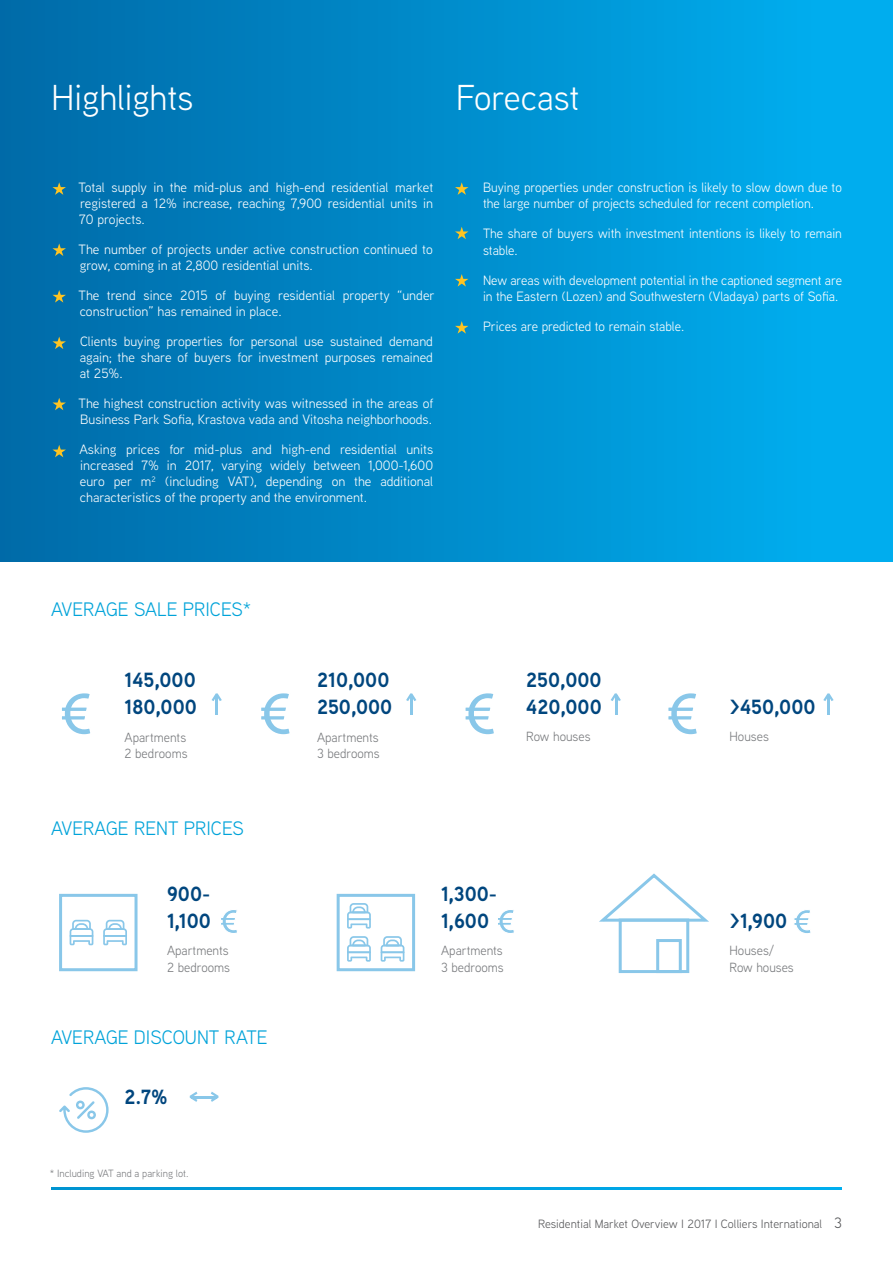
<style>
.page{position:relative;width:893px;height:1263px;background:#fff}
.page>*{position:absolute;margin:0;border:0;box-sizing:border-box;transform-origin:0 0}
.t1{font:36px "Aaux Next";color:#fff}
.t2{font:700 20.55px/27px "Aaux Next";color:#00467e}
.t3{font:19.5px "Aaux Next";color:#00a3d9}
.t4{font:13.5px/16.2px "Aaux Next";color:#fff}
.t5{font:13.2px/17px "Aaux Next";color:#787a7d}
.t6{font:12px "Aaux Next";color:#57585a}
.t7{font:10.5px "Aaux Next";color:#787a7d}
.s1{font-size:15px}
</style>
<div class="page">
<svg style="left:51px;top:1187px;width:791px;height:3px;background:#00a0de"></svg>
<div style="left:0;top:0;width:893px;height:561px;background:linear-gradient(to right,#0069a7,#00b1f2)"></div>
<svg style="left:52px;top:445px;width:14px;height:12px"></svg>
<svg style="left:599px;top:873px;width:110px;height:50px"></svg>
<svg style="left:455px;top:321px;width:13px;height:13px"></svg>
<hr style="left:410px;top:695px;width:3px;height:19px;background:#89c7e9">
<svg style="left:212px;top:693px;width:10px;height:21px"></svg>
<svg style="left:406px;top:693px;width:10px;height:8px"></svg>
<svg style="left:611px;top:693px;width:10px;height:21px"></svg>
<svg style="left:823px;top:693px;width:11px;height:21px"></svg>
<svg style="left:221px;top:910px;width:16px;height:23px"></svg>
<svg style="left:498px;top:910px;width:16px;height:23px"></svg>
<svg style="left:794px;top:910px;width:17px;height:23px"></svg>
<div style="left:656px;top:939px;width:26px;height:34px;border:3px solid #89c7e9"></div>
<div style="left:619px;top:918px;width:70px;height:55px;border:3px solid #89c7e9"></div>
<hr style="left:191px;top:1096px;width:26px;height:2px;background:#89c7e9">
<svg style="left:190px;top:1091px;width:7px;height:11px"></svg>
<svg style="left:211px;top:1092px;width:7px;height:10px"></svg>
<svg style="left:455px;top:182px;width:13px;height:13px"></svg>
<svg style="left:455px;top:227px;width:13px;height:12px"></svg>
<svg style="left:455px;top:274px;width:13px;height:13px"></svg>
<svg style="left:52px;top:182px;width:14px;height:13px"></svg>
<svg style="left:52px;top:243px;width:14px;height:13px"></svg>
<svg style="left:52px;top:290px;width:14px;height:13px"></svg>
<svg style="left:52px;top:337px;width:14px;height:12px"></svg>
<svg style="left:52px;top:398px;width:14px;height:12px"></svg>
<svg style="left:381px;top:936px;width:23px;height:26px"></svg>
<svg style="left:347px;top:936px;width:24px;height:26px"></svg>
<svg style="left:103px;top:920px;width:24px;height:25px"></svg>
<svg style="left:70px;top:920px;width:23px;height:25px"></svg>
<svg style="left:347px;top:903px;width:24px;height:25px"></svg>
<svg style="left:62px;top:693px;width:29px;height:42px"></svg>
<svg style="left:261px;top:693px;width:29px;height:42px"></svg>
<svg style="left:465px;top:693px;width:29px;height:42px"></svg>
<svg style="left:668px;top:693px;width:29px;height:42px"></svg>
<svg style="left:59px;top:1087px;width:50px;height:46px"></svg>
<div style="left:337px;top:894px;width:78px;height:77px;border:3px solid #89c7e9"></div>
<div style="left:59px;top:894px;width:79px;height:77px;border:3px solid #89c7e9"></div>
<h1 class="t1" style="left:52px;top:73px;width:143px">Highlights</h1>
<h1 class="t1" style="left:456px;top:73px;width:125px">Forecast</h1>
<p class="t4" style="left:79px;top:178px;width:356px;text-align:justify">Total supply in the mid-plus and high-end residential market registered a 12% increase, reaching 7,900 residential units in 70 projects.</p>
<p class="t4" style="left:79px;top:241px;width:356px">The number of projects under active construction continued to grow, coming in at 2,800 residential units.</p>
<p class="t4" style="left:79px;top:286px;width:358px">The trend since 2015 of buying residential property “under construction” has remained in place.</p>
<p class="t4" style="left:80px;top:332px;width:355px;text-align:justify">Clients buying properties for personal use sustained demand again; the share of buyers for investment purposes remained at 25%.</p>
<p class="t4" style="left:79px;top:394px;width:356px">The highest construction activity was witnessed in the areas of<br>Business Park Sofia, Krastova vada and Vitosha neighborhoods.</p>
<p class="t4" style="left:79px;top:440px;width:355px;text-align:justify">Asking prices for mid-plus and high-end residential units increased 7% in 2017, varying widely between 1,000-1,600 euro per m<sup>2</sup> (including VAT), depending on the additional characteristics of the property and the environment.</p>
<p class="t4" style="left:483px;top:178px;width:360px">Buying properties under construction is likely to slow down due to the large number of projects scheduled for recent completion.</p>
<p class="t4" style="left:483px;top:225px;width:360px">The share of buyers with investment intentions is likely to remain stable.</p>
<p class="t4" style="left:483px;top:271px;width:360px">New areas with development potential in the captioned segment are in the Eastern (Lozen) and Southwestern (Vladaya) parts of Sofia.</p>
<p class="t4" style="left:483px;top:318px;width:203px">Prices are predicted to remain stable.</p>
<h3 class="t3" style="left:51px;top:596px;width:202px">AVERAGE SALE PRICES*</h3>
<h2 class="t2" style="left:125px;top:666px;width:74px">145,000<br>180,000</h2>
<h2 class="t2" style="left:317px;top:666px;width:77px">210,000<br>250,000</h2>
<h2 class="t2" style="left:526px;top:666px;width:77px">250,000<br>420,000</h2>
<h2 class="t2" style="left:730px;top:693px;width:87px">&gt;450,000</h2>
<p class="t5" style="left:125px;top:728px;width:64px">Apartments<br>2 bedrooms</p>
<p class="t5" style="left:317px;top:728px;width:64px">Apartments<br>3 bedrooms</p>
<p class="t5" style="left:526px;top:728px;width:66px">Row houses</p>
<p class="t5" style="left:730px;top:728px;width:41px">Houses</p>
<h3 class="t3" style="left:51px;top:815px;width:194px">AVERAGE RENT PRICES</h3>
<h2 class="t2" style="left:167px;top:880px;width:45px">900-<br>1,100</h2>
<p class="t5" style="left:167px;top:941px;width:64px">Apartments<br>2 bedrooms</p>
<h3 class="t3" style="left:51px;top:1024px;width:218px">AVERAGE DISCOUNT RATE</h3>
<h2 class="t2" style="left:125px;top:1083px;width:45px">2.7%</h2>
<p class="t7" style="left:50px;top:1167px;width:140px">* Including VAT and a parking lot.</p>
<h2 class="t2" style="left:441px;top:880px;width:57px">1,300-<br>1,600</h2>
<p class="t5" style="left:441px;top:941px;width:64px">Apartments<br>3 bedrooms</p>
<h2 class="t2" style="left:730px;top:907px;width:59px">&gt;1,900</h2>
<p class="t5" style="left:730px;top:941px;width:66px">Houses/<br>Row houses</p>
<p class="t6" style="left:538px;top:1215px;width:305px">Residential Market Overview I 2017 I Colliers International <span class="s1">3</span></p>
</div>
